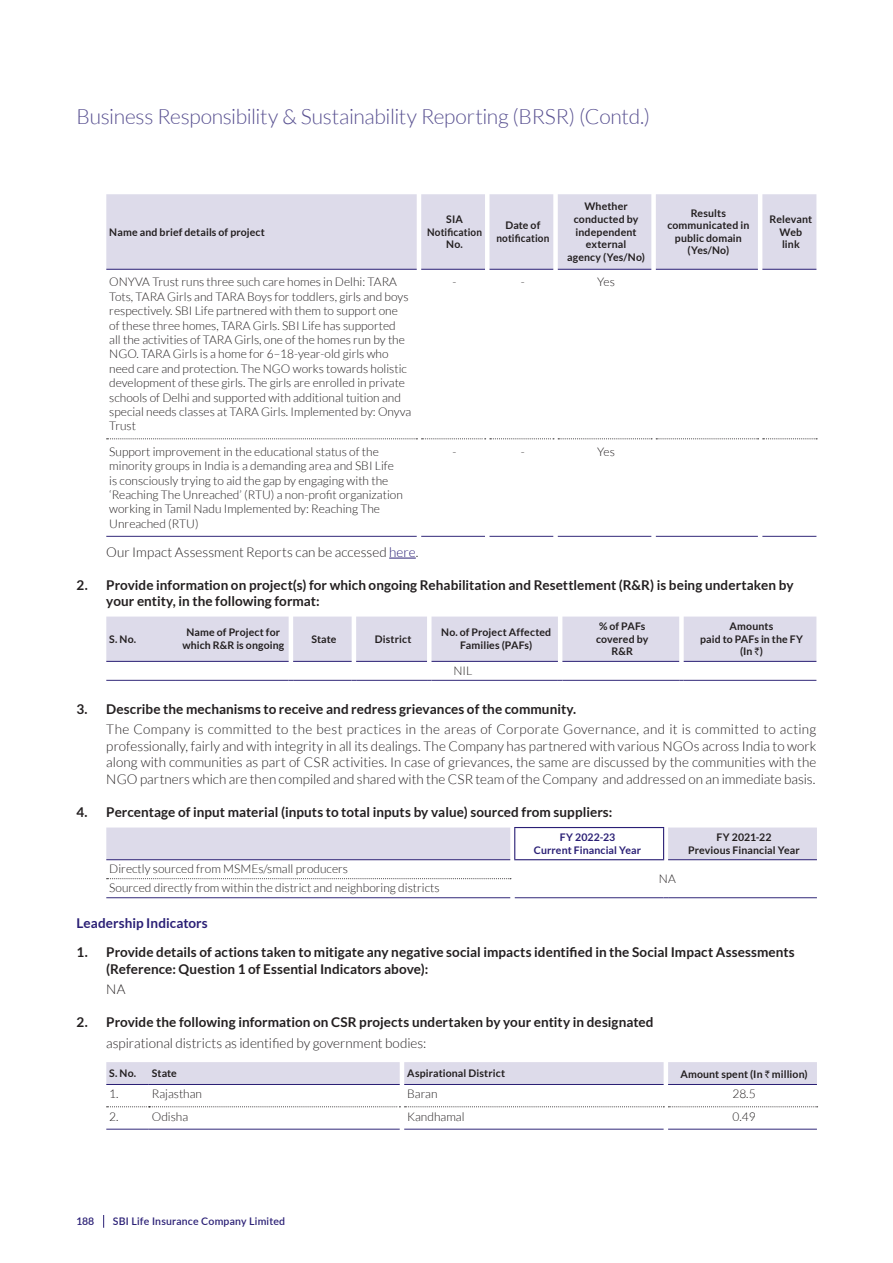
<style>
.page{position:relative;width:893px;height:1263px;background:#fff}
.page>*{position:absolute;margin:0;border:0;box-sizing:border-box;transform-origin:0 0}
.t1{font:300 21px "Lato";letter-spacing:-.015em;color:#595191}
.t2{font:700 13.5px/16.5px "Lato";letter-spacing:.005em;color:#231f20}
.t3{font:300 13.5px/16.5px "Lato";color:#231f20;text-align:justify}
.t4{font:700 13.5px "Lato";letter-spacing:.005em;color:#2a1f75}
.t5{font:300 12px/14.4px "Lato";color:#231f20}
.t6{font:700 10.5px/12.6px "Lato";letter-spacing:.01em;color:#231f20;text-align:center}
.t7{font:600 10.5px "Lato";letter-spacing:.02em;color:#2a1f75}
.t8{font:700 10.5px/12.6px "Lato";letter-spacing:.01em;color:#2a1f75;text-align:center}
.s1{color:#2a1f75}
.s2{font-family:"Rupee";font-weight:400}
</style>
<div class="page">
<svg style="left:389px;top:558px;width:27px;height:1px"></svg>
<div style="left:106px;top:194px;width:710px;height:75px;background:#dddbea"></div>
<hr style="left:106px;top:269px;width:311px;height:1px;background:#2a1f75">
<hr style="left:421px;top:269px;width:64px;height:1px;background:#2a1f75">
<hr style="left:489px;top:269px;width:64px;height:1px;background:#2a1f75">
<hr style="left:558px;top:269px;width:93px;height:1px;background:#2a1f75">
<hr style="left:656px;top:269px;width:102px;height:1px;background:#2a1f75">
<hr style="left:762px;top:269px;width:54px;height:1px;background:#2a1f75">
<hr style="left:106px;top:536px;width:311px;height:1px;background:#484088">
<hr style="left:421px;top:536px;width:64px;height:1px;background:#484088">
<hr style="left:489px;top:536px;width:64px;height:1px;background:#484088">
<hr style="left:558px;top:536px;width:93px;height:1px;background:#484088">
<hr style="left:656px;top:536px;width:102px;height:1px;background:#484088">
<hr style="left:762px;top:536px;width:54px;height:1px;background:#484088">
<svg style="left:107px;top:439px;width:710px;height:1px"></svg>
<div style="left:106px;top:617px;width:710px;height:44px;background:#dddbea"></div>
<hr style="left:106px;top:680px;width:69px;height:1px;background:#484088">
<hr style="left:175px;top:680px;width:114px;height:1px;background:#484088">
<hr style="left:293px;top:680px;width:59px;height:1px;background:#484088">
<hr style="left:356px;top:680px;width:71px;height:1px;background:#484088">
<hr style="left:432px;top:680px;width:126px;height:1px;background:#484088">
<hr style="left:562px;top:680px;width:117px;height:1px;background:#484088">
<hr style="left:684px;top:680px;width:132px;height:1px;background:#484088">
<hr style="left:106px;top:661px;width:69px;height:1px;background:#2a1f75">
<hr style="left:175px;top:661px;width:114px;height:1px;background:#2a1f75">
<hr style="left:293px;top:661px;width:59px;height:1px;background:#2a1f75">
<hr style="left:356px;top:661px;width:71px;height:1px;background:#2a1f75">
<hr style="left:432px;top:661px;width:126px;height:1px;background:#2a1f75">
<hr style="left:562px;top:661px;width:117px;height:1px;background:#2a1f75">
<hr style="left:684px;top:661px;width:132px;height:1px;background:#2a1f75">
<svg style="left:106px;top:827px;width:711px;height:33px"></svg>
<svg style="left:107px;top:878px;width:404px;height:1px"></svg>
<hr style="left:106px;top:859px;width:404px;height:1px;background:#2a1f75">
<hr style="left:668px;top:859px;width:149px;height:1px;background:#2a1f75">
<hr style="left:106px;top:897px;width:404px;height:1px;background:#484088">
<hr style="left:515px;top:897px;width:149px;height:1px;background:#484088">
<hr style="left:668px;top:897px;width:149px;height:1px;background:#484088">
<hr style="left:514px;top:827px;width:150px;height:1px;background:#2a1f75">
<hr style="left:514px;top:828px;width:1px;height:31px;background:#2a1f75">
<hr style="left:663px;top:828px;width:1px;height:31px;background:#2a1f75">
<hr style="left:514px;top:859px;width:150px;height:1px;background:#2a1f75">
<div style="left:106px;top:1062px;width:711px;height:22px;background:#dddbea"></div>
<svg style="left:107px;top:1106px;width:711px;height:1px"></svg>
<hr style="left:106px;top:1084px;width:43px;height:1px;background:#2a1f75">
<hr style="left:149px;top:1084px;width:251px;height:1px;background:#2a1f75">
<hr style="left:404px;top:1084px;width:260px;height:1px;background:#2a1f75">
<hr style="left:668px;top:1084px;width:149px;height:1px;background:#2a1f75">
<hr style="left:106px;top:1128px;width:43px;height:2px;background:#484088">
<hr style="left:149px;top:1128px;width:251px;height:2px;background:#484088">
<hr style="left:404px;top:1128px;width:260px;height:2px;background:#484088">
<hr style="left:668px;top:1128px;width:149px;height:2px;background:#484088">
<svg style="left:103px;top:1215px;width:1px;height:13px"></svg>
<h1 class="t1" style="left:77px;top:105px;width:575px">Business Responsibility &amp; Sustainability Reporting (BRSR) (Contd.)</h1>
<p class="t6" style="left:109px;top:225px;width:157px">Name and brief details of project</p>
<p class="t6" style="left:427px;top:213px;width:56px">SIA<br>Notification<br>No.</p>
<p class="t6" style="left:496px;top:219px;width:54px">Date of notification</p>
<p class="t6" style="left:567px;top:200px;width:79px">Whether conducted by independent external<br>agency (Yes/No)</p>
<p class="t6" style="left:667px;top:206px;width:83px">Results communicated in public domain (Yes/No)</p>
<p class="t6" style="left:770px;top:213px;width:44px">Relevant<br>Web link</p>
<p class="t5" style="left:109px;top:275px;width:304px">ONYVA Trust runs three such care homes in Delhi: TARA Tots, TARA Girls and TARA Boys for toddlers, girls and boys respectively. SBI Life partnered with them to support one<br>of these three homes, TARA Girls. SBI Life has supported<br>all the activities of TARA Girls, one of the homes run by the NGO. TARA Girls is a home for 6–18-year-old girls who need care and protection. The NGO works towards holistic development of these girls. The girls are enrolled in private schools of Delhi and supported with additional tuition and special needs classes at TARA Girls. Implemented by: Onyva Trust</p>
<p class="t5" style="left:453px;top:275px;width:5px">-</p>
<p class="t5" style="left:521px;top:275px;width:5px">-</p>
<p class="t5" style="left:597px;top:275px;width:19px">Yes</p>
<p class="t5" style="left:109px;top:444px;width:295px">Support improvement in the educational status of the minority groups in India is a demanding area and SBI Life is consciously trying to aid the gap by engaging with the ‘Reaching The Unreached’ (RTU) a non-profit organization working in Tamil Nadu Implemented by: Reaching The Unreached (RTU)</p>
<p class="t5" style="left:453px;top:444px;width:5px">-</p>
<p class="t5" style="left:521px;top:444px;width:5px">-</p>
<p class="t5" style="left:597px;top:444px;width:19px">Yes</p>
<p class="t3" style="left:106px;top:544px;width:314px">Our Impact Assessment Reports can be accessed <span class="s1">here</span>.</p>
<p class="t2" style="left:106px;top:577px;width:689px;text-indent:-30px">2. Provide information on project(s) for which ongoing Rehabilitation and Resettlement (R&amp;R) is being undertaken by your entity, in the following format:</p>
<p class="t6" style="left:109px;top:632px;width:28px">S. No.</p>
<p class="t6" style="left:182px;top:626px;width:103px">Name of Project for which R&amp;R is ongoing</p>
<p class="t6" style="left:311px;top:632px;width:27px">State</p>
<p class="t6" style="left:375px;top:632px;width:38px">District</p>
<p class="t6" style="left:441px;top:626px;width:112px">No. of Project Affected<br>Families (PAFs)</p>
<p class="t6" style="left:596px;top:620px;width:54px">% of PAFs covered by<br>R&amp;R</p>
<p class="t6" style="left:700px;top:620px;width:105px">Amounts<br>paid to PAFs in the FY (In <span class="s2">`</span>)</p>
<p class="t5" style="left:453px;top:664px;width:20px">NIL</p>
<p class="t2" style="left:77px;top:700px;width:501px">3. Describe the mechanisms to receive and redress grievances of the community.</p>
<p class="t3" style="left:106px;top:721px;width:712px">The Company is committed to the best practices in the areas of Corporate Governance, and it is committed to acting professionally, fairly and with integrity in all its dealings. The Company has partnered with various NGOs across India to work along with communities as part of CSR activities. In case of grievances, the same are discussed by the communities with the NGO partners which are then compiled and shared with the CSR team of the Company and addressed on an immediate basis.</p>
<p class="t2" style="left:77px;top:803px;width:537px">4. Percentage of input material (inputs to total inputs by value) sourced from suppliers:</p>
<p class="t8" style="left:534px;top:831px;width:109px">FY 2022-23<br>Current Financial Year</p>
<p class="t6" style="left:688px;top:831px;width:113px">FY 2021-22<br>Previous Financial Year</p>
<p class="t5" style="left:109px;top:862px;width:240px">Directly sourced from MSMEs/small producers</p>
<p class="t5" style="left:659px;top:871px;width:18px">NA</p>
<p class="t5" style="left:109px;top:881px;width:332px">Sourced directly from within the district and neighboring districts</p>
<p class="t4" style="left:77px;top:915px;width:133px">Leadership Indicators</p>
<p class="t2" style="left:106px;top:944px;width:690px;text-indent:-30px">1. Provide details of actions taken to mitigate any negative social impacts identified in the Social Impact Assessments (Reference: Question 1 of Essential Indicators above):</p>
<p class="t3" style="left:106px;top:981px;width:21px">NA</p>
<p class="t2" style="left:77px;top:1014px;width:578px">2. Provide the following information on CSR projects undertaken by your entity in designated</p>
<p class="t3" style="left:106px;top:1035px;width:322px">aspirational districts as identified by government bodies:</p>
<p class="t6" style="left:109px;top:1067px;width:28px">S. No.</p>
<p class="t6" style="left:152px;top:1067px;width:27px">State</p>
<p class="t6" style="left:407px;top:1067px;width:99px">Aspirational District</p>
<p class="t6" style="left:680px;top:1067px;width:129px">Amount spent (In <span class="s2">`</span> million)</p>
<p class="t5" style="left:109px;top:1087px;width:11px">1.</p>
<p class="t5" style="left:152px;top:1087px;width:52px">Rajasthan</p>
<p class="t5" style="left:407px;top:1087px;width:32px">Baran</p>
<p class="t5" style="left:732px;top:1087px;width:25px">28.5</p>
<p class="t5" style="left:109px;top:1109px;width:11px">2.</p>
<p class="t5" style="left:152px;top:1109px;width:38px">Odisha</p>
<p class="t5" style="left:407px;top:1109px;width:59px">Kandhamal</p>
<p class="t5" style="left:732px;top:1109px;width:25px">0.49</p>
<p class="t7" style="left:77px;top:1214px;width:19px">188</p>
<p class="t7" style="left:113px;top:1214px;width:174px">SBI Life Insurance Company Limited</p>
</div>
